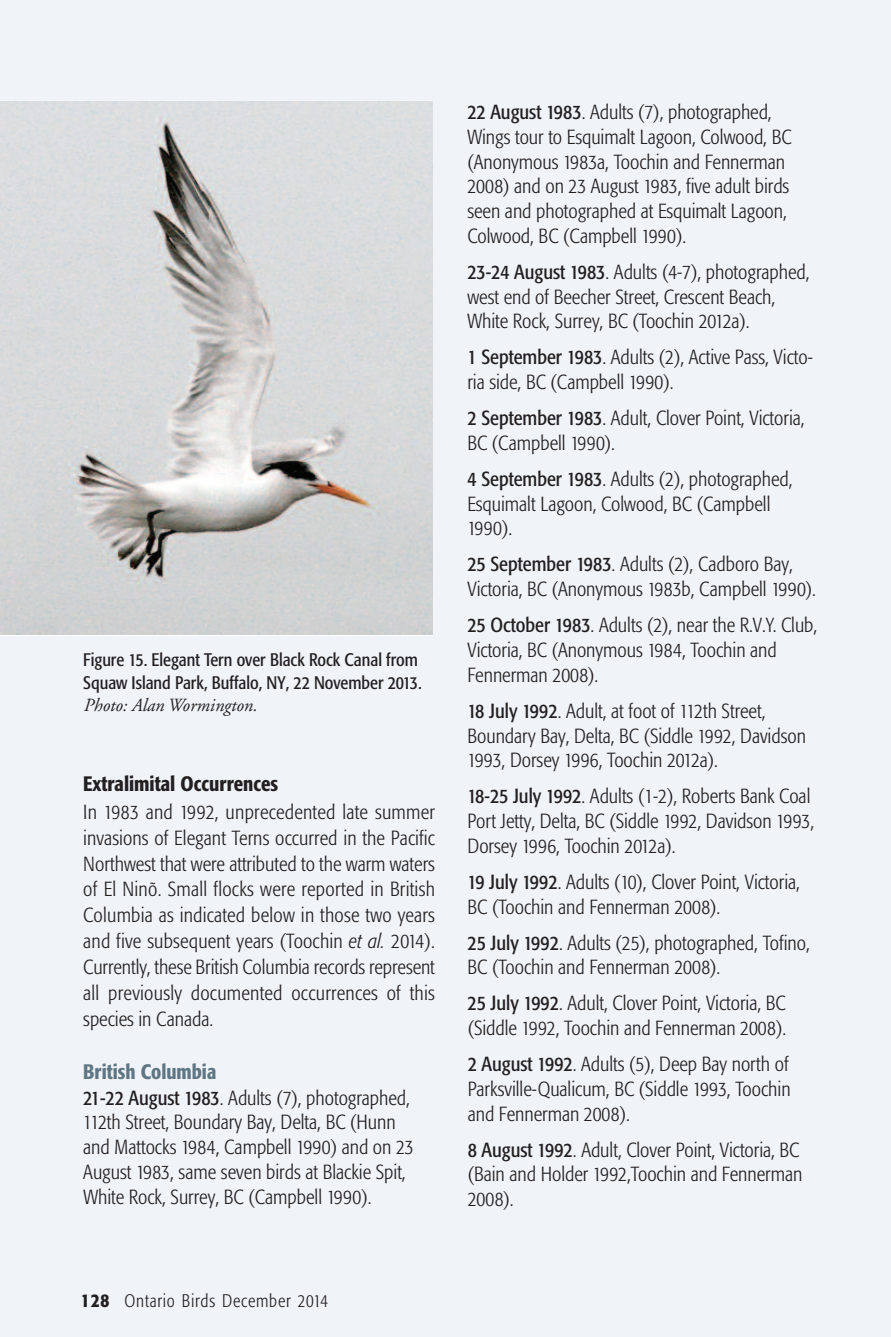
<style>
.page{position:relative;width:891px;height:1337px;background:#fff}
.page>*{position:absolute;margin:0;border:0;box-sizing:border-box;transform-origin:0 0}
.t1{font:500 condensed 20.7px "Formata";color:#231f20}
.t2{font:500 condensed 20.7px "Formata";color:#5f7685}
.t3{font:300 condensed 20.25px/24.8px "Formata";color:#231f20}
.t4{font:italic 18.45px "Adobe Garamond";color:#231f20}
.t5{font:condensed 18px/22.5px "Formata";color:#231f20}
.t6{font:300 condensed 18px "Formata";letter-spacing:.045em;color:#231f20}
.s1{font-style:italic}
.s2{font-weight:400}
.s3{font-weight:500;font-size:19.12px}
</style>
<div class="page">
<div style="left:0;top:0;width:891px;height:1336px;background:#f0f3f7"></div>
<img style="left:0;top:101px;width:433px;height:534px">
<p class="t5" style="left:83px;top:650px;width:340px">Figure 15. Elegant Tern over Black Rock Canal from<br>Squaw Island Park, Buffalo, NY, 22 November 2013.</p>
<p class="t4" style="left:83px;top:698px;width:175px">Photo: Alan Wormington.</p>
<p class="t1" style="left:83px;top:775px;width:197px">Extralimital Occurrences</p>
<p class="t3" style="left:83px;top:800px;width:353px;line-height:25.9px;text-align:justify">In 1983 and 1992, unprecedented late summer invasions of Elegant Terns occurred in the Pacific Northwest that were attributed to the warm waters of El Ninõ. Small flocks were reported in British Columbia as indicated below in those two years and five subsequent years (Toochin <span class="s1">et al.</span> 2014).<br>Currently, these British Columbia records represent all previously documented occurrences of this species in Canada.</p>
<p class="t2" style="left:83px;top:1063px;width:135px">British Columbia</p>
<p class="t3" style="left:83px;top:1086px;width:332px"><span class="s2">21-22 August 1983</span>. Adults (7), photographed, 112th Street, Boundary Bay, Delta, BC (Hunn and Mattocks 1984, Campbell 1990) and on 23<br>August 1983, same seven birds at Blackie Spit, White Rock, Surrey, BC (Campbell 1990).</p>
<p class="t3" style="left:467px;top:101px;width:326px"><span class="s2">22 August 1983</span>. Adults (7), photographed, Wings tour to Esquimalt Lagoon, Colwood, BC (Anonymous 1983a, Toochin and Fennerman 2008) and on 23 August 1983, five adult birds seen and photographed at Esquimalt Lagoon, Colwood, BC (Campbell 1990).</p>
<p class="t3" style="left:467px;top:261px;width:344px"><span class="s2">23-24 August 1983</span>. Adults (4-7), photographed, west end of Beecher Street, Crescent Beach,<br>White Rock, Surrey, BC (Toochin 2012a).</p>
<p class="t3" style="left:467px;top:346px;width:347px"><span class="s2">1 September 1983</span>. Adults (2), Active Pass, Victo&shy;ria side, BC (Campbell 1990).</p>
<p class="t3" style="left:467px;top:407px;width:339px"><span class="s2">2 September 1983</span>. Adult, Clover Point, Victoria,<br>BC (Campbell 1990).</p>
<p class="t3" style="left:467px;top:468px;width:327px"><span class="s2">4 September 1983</span>. Adults (2), photographed,<br>Esquimalt Lagoon, Colwood, BC (Campbell<br>1990).</p>
<p class="t3" style="left:467px;top:553px;width:350px"><span class="s2">25 September 1983</span>. Adults (2), Cadboro Bay,<br>Victoria, BC (Anonymous 1983b, Campbell 1990).</p>
<p class="t3" style="left:467px;top:614px;width:351px"><span class="s2">25 October 1983</span>. Adults (2), near the R.V.Y. Club,<br>Victoria, BC (Anonymous 1984, Toochin and<br>Fennerman 2008).</p>
<p class="t3" style="left:467px;top:700px;width:340px"><span class="s2">18 July 1992</span>. Adult, at foot of 112th Street,<br>Boundary Bay, Delta, BC (Siddle 1992, Davidson<br>1993, Dorsey 1996, Toochin 2012a).</p>
<p class="t3" style="left:467px;top:785px;width:348px"><span class="s2">18-25 July 1992</span>. Adults (1-2), Roberts Bank Coal<br>Port Jetty, Delta, BC (Siddle 1992, Davidson 1993,<br>Dorsey 1996, Toochin 2012a).</p>
<p class="t3" style="left:468px;top:871px;width:334px"><span class="s2">19 July 1992</span>. Adults (10), Clover Point, Victoria,<br>BC (Toochin and Fennerman 2008).</p>
<p class="t3" style="left:468px;top:931px;width:344px"><span class="s2">25 July 1992</span>. Adults (25), photographed, Tofino,<br>BC (Toochin and Fennerman 2008).</p>
<p class="t3" style="left:468px;top:992px;width:320px"><span class="s2">25 July 1992</span>. Adult, Clover Point, Victoria, BC (Siddle 1992, Toochin and Fennerman 2008).</p>
<p class="t3" style="left:468px;top:1053px;width:324px;text-align:justify"><span class="s2">2 August 1992</span>. Adults (5), Deep Bay north of Parksville-Qualicum, BC (Siddle 1993, Toochin and Fennerman 2008).</p>
<p class="t3" style="left:468px;top:1138px;width:336px"><span class="s2">8 August 1992</span>. Adult, Clover Point, Victoria, BC (Bain and Holder 1992,Toochin and Fennerman<br>2008).</p>
<p class="t6" style="left:81px;top:1293px;width:249px"><span class="s3">128</span> Ontario Birds December 2014</p>
</div>
